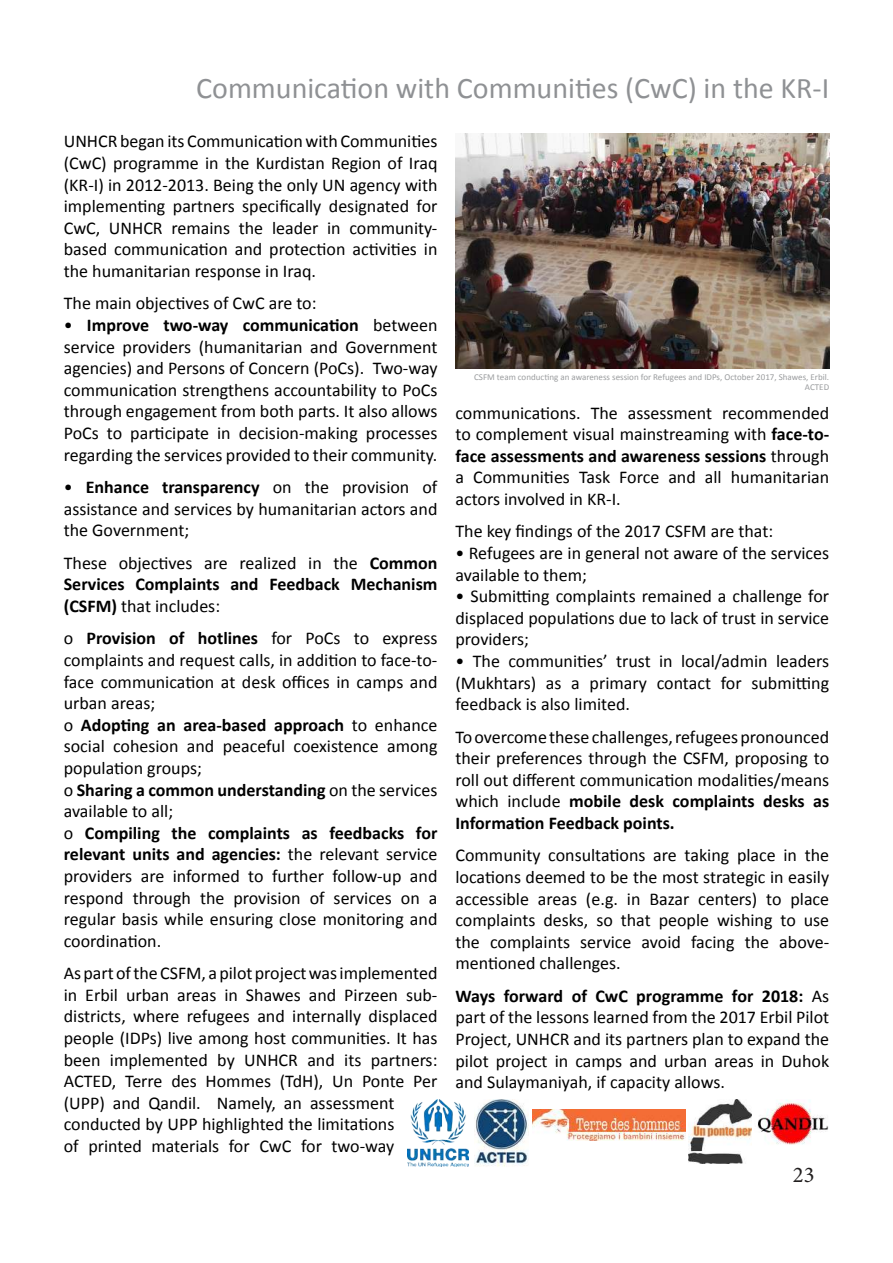
<style>
.page{position:relative;width:893px;height:1263px;background:#fff}
.page>*{position:absolute;margin:0;border:0;box-sizing:border-box;transform-origin:0 0}
.t1{font:30px "Calibri";color:#8f9194}
.t2{font:22.5px "Minion Pro";color:#221f1f}
.t3{font:18px/21.6px "Calibri";color:#000;text-align:justify}
.t4{font:700 18px/21.6px "Calibri";color:#000;text-align:justify}
.t5{font:9px/10.8px "Calibri";color:#9b9d9f;text-align:right}
.s1{font-weight:700}
.s2{font-weight:400}
</style>
<div class="page">
<img style="left:455px;top:133px;width:374px;height:236px">
<img style="left:407px;top:1099px;width:62px;height:67px">
<img style="left:474px;top:1099px;width:55px;height:68px">
<img style="left:533px;top:1110px;width:153px;height:30px">
<img style="left:689px;top:1099px;width:63px;height:65px">
<img style="left:757px;top:1100px;width:72px;height:45px">
<h1 class="t1" style="left:196px;top:70px;width:634px">Communication with Communities (CwC) in the KR-I</h1>
<p class="t3" style="left:64px;top:131px;width:375px">UNHCR began its Communication with Communities (CwC) programme in the Kurdistan Region of Iraq (KR-I) in 2012-2013. Being the only UN agency with implementing partners specifically designated for CwC, UNHCR remains the leader in community&shy;based communication and protection activities in the humanitarian response in Iraq.</p>
<p class="t3" style="left:64px;top:293px;width:254px">The main objectives of CwC are to:</p>
<p class="t3" style="left:64px;top:314px;width:375px">• <span class="s1">Improve two-way communication</span> between service providers (humanitarian and Government agencies) and Persons of Concern (PoCs). Two-way communication strengthens accountability to PoCs through engagement from both parts. It also allows PoCs to participate in decision-making processes regarding the services provided to their community.</p>
<p class="t3" style="left:64px;top:476px;width:375px">• <span class="s1">Enhance transparency</span> on the provision of assistance and services by humanitarian actors and the Government;</p>
<p class="t4" style="left:64px;top:552px;width:375px"><span class="s2">These objectives are realized in the</span> Common Services Complaints and Feedback Mechanism (CSFM) <span class="s2">that includes:</span></p>
<p class="t3" style="left:64px;top:629px;width:375px;text-align:left">o <span class="s1">Provision of hotlines</span> for PoCs to express complaints and request calls, in addition to face-to&shy;face communication at desk offices in camps and urban areas;<br>o <span class="s1">Adopting an area-based approach</span> to enhance social cohesion and peaceful coexistence among population groups;<br>o <span class="s1">Sharing a common understanding</span> on the services available to all;<br>o <span class="s1">Compiling the complaints as feedbacks for relevant units and agencies:</span> the relevant service providers are informed to further follow-up and respond through the provision of services on a regular basis while ensuring close monitoring and coordination.</p>
<p class="t3" style="left:64px;top:962px;width:375px;text-align:left">As part of the CSFM, a pilot project was implemented in Erbil urban areas in Shawes and Pirzeen sub&shy;districts, where refugees and internally displaced people (IDPs) live among host communities. It has been implemented by UNHCR and its partners:<br>ACTED, Terre des Hommes (TdH), Un Ponte Per (UPP) and Qandil. Namely, an assessment conducted by UPP highlighted the limitations<br>of printed materials for CwC for two-way</p>
<p class="t5" style="left:474px;top:371px;width:356px">CSFM team conducting an awareness session for Refugees and IDPs, October 2017, Shawes, Erbil.<br>ACTED</p>
<p class="t3" style="left:455px;top:402px;width:375px">communications. The assessment recommended to complement visual mainstreaming with <span class="s1">face-to&shy;face assessments and awareness sessions</span> through a Communities Task Force and all humanitarian actors involved in KR-I.</p>
<p class="t3" style="left:455px;top:521px;width:319px">The key findings of the 2017 CSFM are that:</p>
<p class="t3" style="left:455px;top:542px;width:375px">• Refugees are in general not aware of the services available to them;</p>
<p class="t3" style="left:455px;top:585px;width:375px">• Submitting complaints remained a challenge for displaced populations due to lack of trust in service providers;</p>
<p class="t3" style="left:455px;top:650px;width:375px">• The communities’ trust in local/admin leaders (Mukhtars) as a primary contact for submitting feedback is also limited.</p>
<p class="t3" style="left:455px;top:726px;width:375px">To overcome these challenges, refugees pronounced their preferences through the CSFM, proposing to roll out different communication modalities/means which include <span class="s1">mobile desk complaints desks as Information Feedback points.</span></p>
<p class="t3" style="left:455px;top:845px;width:375px">Community consultations are taking place in the locations deemed to be the most strategic in easily accessible areas (e.g. in Bazar centers) to place complaints desks, so that people wishing to use the complaints service avoid facing the above&shy;mentioned challenges.</p>
<p class="t3" style="left:455px;top:985px;width:375px"><span class="s1">Ways forward of CwC programme for 2018:</span> As part of the lessons learned from the 2017 Erbil Pilot Project, UNHCR and its partners plan to expand the pilot project in camps and urban areas in Duhok and Sulaymaniyah, if capacity allows.</p>
<p class="t2" style="left:793px;top:1166px;width:23px">23</p>
</div>
